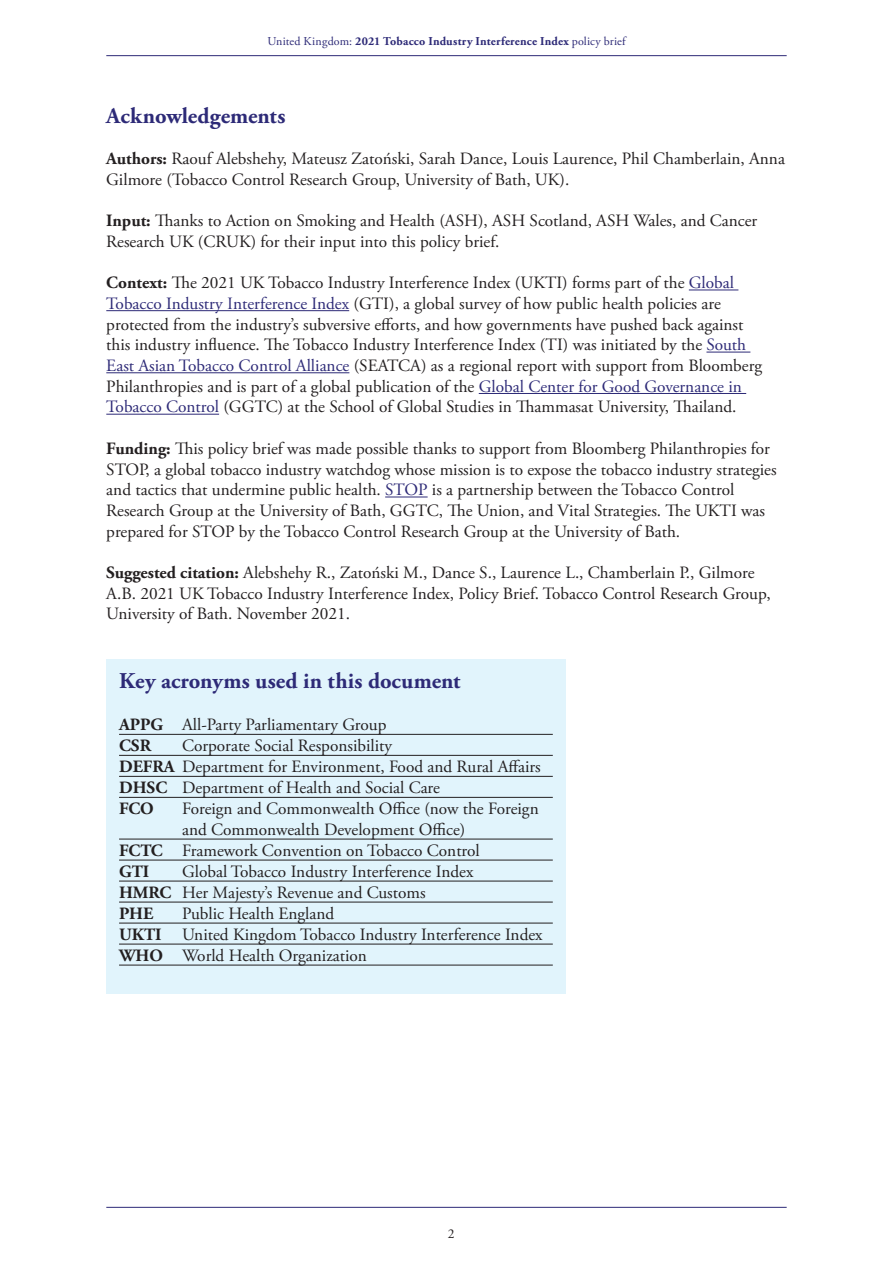
<style>
.page{position:relative;width:893px;height:1263px;background:#fff}
.page>*{position:absolute;margin:0;border:0;box-sizing:border-box;transform-origin:0 0}
.t1{font:700 22.5px "Adobe Garamond Pro";letter-spacing:.005em;color:#2d2a77}
.t2{font:17.25px/20.7px "Adobe Garamond Pro";color:#231f20}
.t3{font:700 17.25px "Adobe Garamond Pro";color:#231f20}
.t4{font:13.5px "Adobe Garamond Pro";color:#231f20}
.t5{font:700 12px "Adobe Garamond Pro";letter-spacing:.02em;color:#2d2a77}
.s1{font-weight:400}
.s2{font-weight:700}
.s3{color:#2d2a77}
</style>
<div class="page">
<hr style="left:106px;top:55px;width:681px;height:1px;background:#2d2a77">
<hr style="left:106px;top:1207px;width:681px;height:1px;background:#2d2a77">
<hr style="left:689px;top:290px;width:49px;height:1px;background:#2d2a77">
<hr style="left:106px;top:310px;width:243px;height:1px;background:#2d2a77">
<hr style="left:706px;top:352px;width:44px;height:1px;background:#2d2a77">
<hr style="left:106px;top:372px;width:243px;height:1px;background:#2d2a77">
<hr style="left:479px;top:393px;width:267px;height:1px;background:#2d2a77">
<hr style="left:106px;top:414px;width:113px;height:1px;background:#2d2a77">
<hr style="left:385px;top:497px;width:43px;height:1px;background:#2d2a77">
<div style="left:106px;top:659px;width:460px;height:335px;background:#e1f4fc"></div>
<hr style="left:119px;top:734px;width:434px;height:1px;background:#231f20">
<hr style="left:119px;top:755px;width:434px;height:1px;background:#231f20">
<hr style="left:119px;top:776px;width:434px;height:1px;background:#231f20">
<hr style="left:119px;top:797px;width:434px;height:1px;background:#231f20">
<hr style="left:119px;top:839px;width:434px;height:1px;background:#231f20">
<hr style="left:119px;top:860px;width:434px;height:1px;background:#231f20">
<hr style="left:119px;top:881px;width:434px;height:1px;background:#231f20">
<hr style="left:119px;top:902px;width:434px;height:1px;background:#231f20">
<hr style="left:119px;top:923px;width:434px;height:1px;background:#231f20">
<hr style="left:119px;top:944px;width:434px;height:1px;background:#231f20">
<hr style="left:119px;top:965px;width:434px;height:1px;background:#231f20">
<p class="t5" style="left:267px;top:34px;width:360px"><span class="s1">United Kingdom:</span> 2021 Tobacco Industry Interference Index <span class="s1">policy brief</span></p>
<p class="t1" style="left:106px;top:102px;width:181px">Acknowledgements</p>
<p class="t2" style="left:106px;top:149px;width:680px"><span class="s2">Authors:</span> Raouf Alebshehy, Mateusz Zatoński, Sarah Dance, Louis Laurence, Phil Chamberlain, Anna<br>Gilmore (Tobacco Control Research Group, University of Bath, UK).</p>
<p class="t2" style="left:106px;top:211px;width:653px"><span class="s2">Input:</span> Thanks to Action on Smoking and Health (ASH), ASH Scotland, ASH Wales, and Cancer<br>Research UK (CRUK) for their input into this policy brief.</p>
<p class="t2" style="left:106px;top:273px;width:657px"><span class="s2">Context:</span> The 2021 UK Tobacco Industry Interference Index (UKTI) forms part of the <span class="s3">Global Tobacco Industry Interference Index</span> (GTI), a global survey of how public health policies are protected from the industry’s subversive efforts, and how governments have pushed back against this industry influence. The Tobacco Industry Interference Index (TI) was initiated by the <span class="s3">South East Asian Tobacco Control Alliance</span> (SEATCA) as a regional report with support from Bloomberg Philanthropies and is part of a global publication of the <span class="s3">Global Center for Good Governance in Tobacco Control</span> (GGTC) at the School of Global Studies in Thammasat University, Thailand.</p>
<p class="t2" style="left:106px;top:439px;width:672px"><span class="s2">Funding:</span> This policy brief was made possible thanks to support from Bloomberg Philanthropies for STOP, a global tobacco industry watchdog whose mission is to expose the tobacco industry strategies and tactics that undermine public health. <span class="s3">STOP</span> is a partnership between the Tobacco Control Research Group at the University of Bath, GGTC, The Union, and Vital Strategies. The UKTI was prepared for STOP by the Tobacco Control Research Group at the University of Bath.</p>
<p class="t2" style="left:106px;top:563px;width:666px"><span class="s2">Suggested citation:</span> Alebshehy R., Zatoński M., Dance S., Laurence L., Chamberlain P., Gilmore<br>A.B. 2021 UK Tobacco Industry Interference Index, Policy Brief. Tobacco Control Research Group,<br>University of Bath. November 2021.</p>
<p class="t1" style="left:119px;top:668px;width:343px">Key acronyms used in this document</p>
<p class="t2" style="left:119px;top:715px;width:269px"><span class="s2">APPG</span> All-Party Parliamentary Group</p>
<p class="t3" style="left:119px;top:735px;width:34px">CSR</p>
<p class="t2" style="left:182px;top:736px;width:211px">Corporate Social Responsibility</p>
<p class="t2" style="left:119px;top:757px;width:423px"><span class="s2">DEFRA</span> Department for Environment, Food and Rural Affairs</p>
<p class="t2" style="left:119px;top:778px;width:322px"><span class="s2">DHSC</span> Department of Health and Social Care</p>
<p class="t3" style="left:119px;top:798px;width:36px">FCO</p>
<p class="t2" style="left:182px;top:799px;width:358px">Foreign and Commonwealth Office (now the Foreign and Commonwealth Development Office)</p>
<p class="t2" style="left:119px;top:840px;width:362px"><span class="s2">FCTC</span> Framework Convention on Tobacco Control</p>
<p class="t3" style="left:119px;top:861px;width:32px">GTI</p>
<p class="t2" style="left:182px;top:861px;width:293px">Global Tobacco Industry Interference Index</p>
<p class="t2" style="left:119px;top:882px;width:308px"><span class="s2">HMRC</span> Her Majesty’s Revenue and Customs</p>
<p class="t3" style="left:119px;top:903px;width:36px">PHE</p>
<p class="t2" style="left:182px;top:903px;width:154px">Public Health England</p>
<p class="t2" style="left:119px;top:924px;width:425px"><span class="s2">UKTI</span> United Kingdom Tobacco Industry Interference Index</p>
<p class="t2" style="left:119px;top:945px;width:249px"><span class="s2">WHO</span> World Health Organization</p>
<p class="t4" style="left:448px;top:1225px;width:8px">2</p>
</div>
